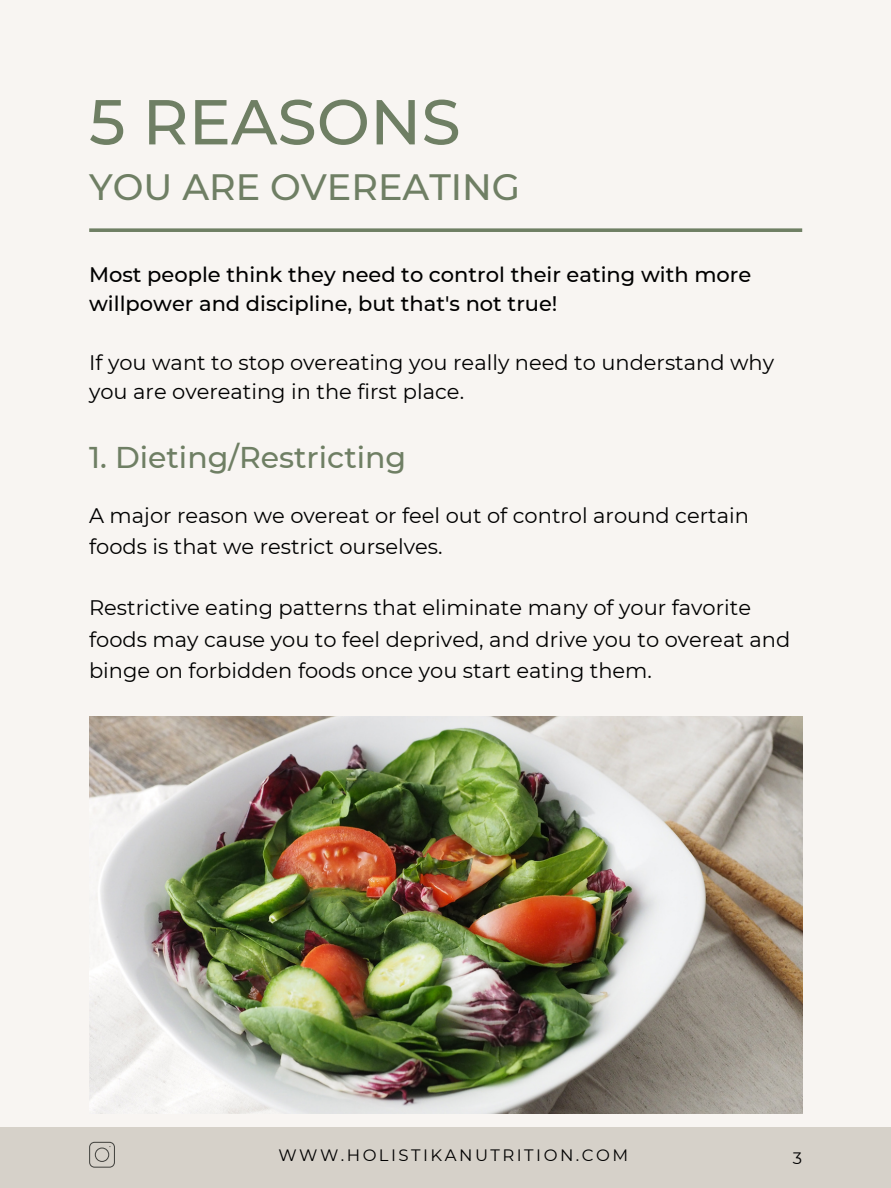
<style>
.page{position:relative;width:891px;height:1188px;background:#f8f5f2}
.page>*{position:absolute;margin:0;border:0;box-sizing:border-box;transform-origin:0 0}
.t1{font:500 63.3px "Montserrat";color:#6f7f64}
.t2{font:500 36.6px "Montserrat";color:#6f7f64}
.t3{font:500 30px "Montserrat";color:#6f7f64}
.t4{font:21px/31.5px "Montserrat";color:#000}
.t5{font:500 21px/29.2px "Montserrat";color:#000}
.t6{font:16.5px "Montserrat";letter-spacing:.15em;color:#000}
</style>
<div class="page">
<svg style="left:89px;top:228px;width:713px;height:4px;background:#7d8b72"></svg>
<img style="left:89px;top:716px;width:713px;height:398px">
<div style="left:0;top:1127px;width:891px;height:61px;background:#d6d1c9"></div>
<svg style="left:89px;top:1142px;width:26px;height:26px"></svg>
<p class="t1" style="left:89px;top:83px;width:373px">5 REASONS</p>
<p class="t2" style="left:89px;top:164px;width:433px">YOU ARE OVEREATING</p>
<p class="t5" style="left:89px;top:260px;width:664px">Most people think they need to control their eating with more willpower and discipline, but that's not true!</p>
<p class="t4" style="left:89px;top:348px;width:687px;line-height:29.2px">If you want to stop overeating you really need to understand why you are overeating in the first place.</p>
<p class="t3" style="left:89px;top:439px;width:319px">1. Dieting/Restricting</p>
<p class="t4" style="left:89px;top:500px;width:661px">A major reason we overeat or feel out of control around certain foods is that we restrict ourselves.</p>
<p class="t4" style="left:89px;top:592px;width:703px">Restrictive eating patterns that eliminate many of your favorite foods may cause you to feel deprived, and drive you to overeat and binge on forbidden foods once you start eating them.</p>
<p class="t6" style="left:278px;top:1145px;width:351px">WWW.HOLISTIKANUTRITION.COM</p>
<p class="t6" style="left:793px;top:1148px;width:11px">3</p>
</div>
